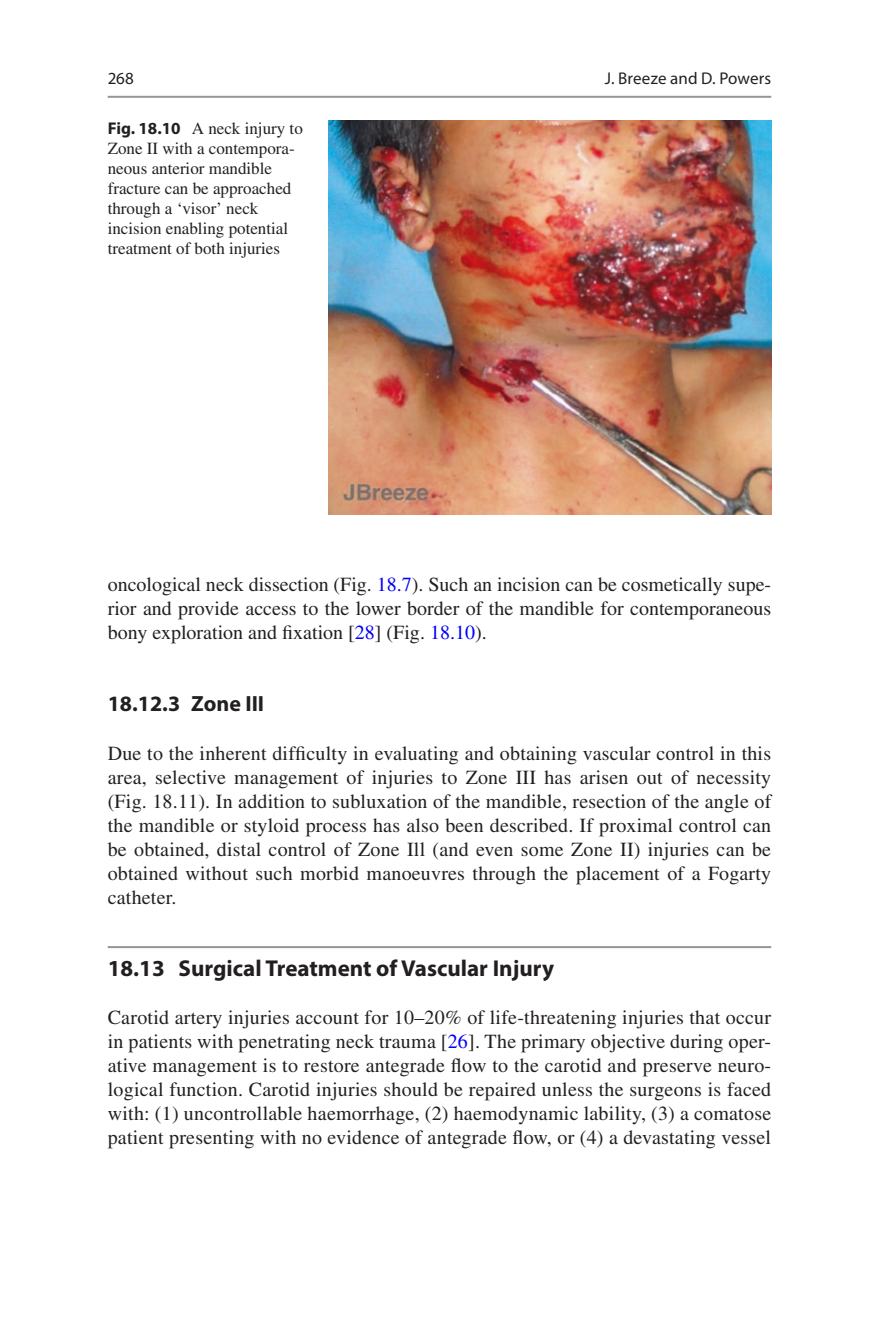
<style>
.page{position:relative;width:879px;height:1333px;background:#fff}
.page>*{position:absolute;margin:0;border:0;box-sizing:border-box;transform-origin:0 0}
.t1{font:700 23px "Lnnhmj Myriad Pro";color:#231f20}
.t2{font:700 22px "Lnnhmj Myriad Pro";color:#231f20}
.t3{font:20px/24px "Bxtjhc Times LT Std";letter-spacing:.01em;color:#231f20;text-align:justify}
.t4{font:17px/20px "Bxtjhc Times LT Std";color:#231f20}
.t5{font:17px "Gwvhbf Myriad Pro";letter-spacing:.005em;color:#231f20}
.t6{font:17px "Qsgdwf Myriad Pro";color:#231f20}
.s1{font-family:"Lnnhmj Myriad Pro";font-weight:700}
.s2{color:#0000fa}
</style>
<div class="page">
<hr style="left:108px;top:946px;width:663px;height:2px;background:#939598">
<img style="left:329px;top:121px;width:442px;height:394px">
<hr style="left:108px;top:96px;width:663px;height:2px;background:#939598">
<p class="t6" style="left:108px;top:68px;width:28px">268</p>
<p class="t4" style="left:108px;top:118px;width:197px"><span class="s1">Fig. 18.10</span> A neck injury to<br>Zone II with a contempora&shy;neous anterior mandible fracture can be approached through a ‘visor’ neck incision enabling potential treatment of both injuries</p>
<p class="t5" style="left:605px;top:68px;width:168px">J. Breeze and D. Powers</p>
<p class="t3" style="left:108px;top:572px;width:665px">oncological neck dissection (Fig. <span class="s2">18.7</span>). Such an incision can be cosmetically supe&shy;rior and provide access to the lower border of the mandible for contemporaneous bony exploration and fixation [<span class="s2">28</span>] (Fig. <span class="s2">18.10</span>).</p>
<p class="t2" style="left:108px;top:689px;width:158px">18.12.3 Zone III</p>
<p class="t3" style="left:108px;top:740px;width:665px">Due to the inherent difficulty in evaluating and obtaining vascular control in this area, selective management of injuries to Zone III has arisen out of necessity (Fig. 18.11). In addition to subluxation of the mandible, resection of the angle of the mandible or styloid process has also been described. If proximal control can be obtained, distal control of Zone Ill (and even some Zone II) injuries can be obtained without such morbid manoeuvres through the placement of a Fogarty catheter.</p>
<p class="t1" style="left:108px;top:952px;width:448px">18.13 Surgical Treatment of Vascular Injury</p>
<p class="t3" style="left:108px;top:1004px;width:665px">Carotid artery injuries account for 10–20% of life-threatening injuries that occur in patients with penetrating neck trauma [<span class="s2">26</span>]. The primary objective during oper&shy;ative management is to restore antegrade flow to the carotid and preserve neuro&shy;logical function. Carotid injuries should be repaired unless the surgeons is faced with: (1) uncontrollable haemorrhage, (2) haemodynamic lability, (3) a comatose patient presenting with no evidence of antegrade flow, or (4) a devastating vessel</p>
</div>
